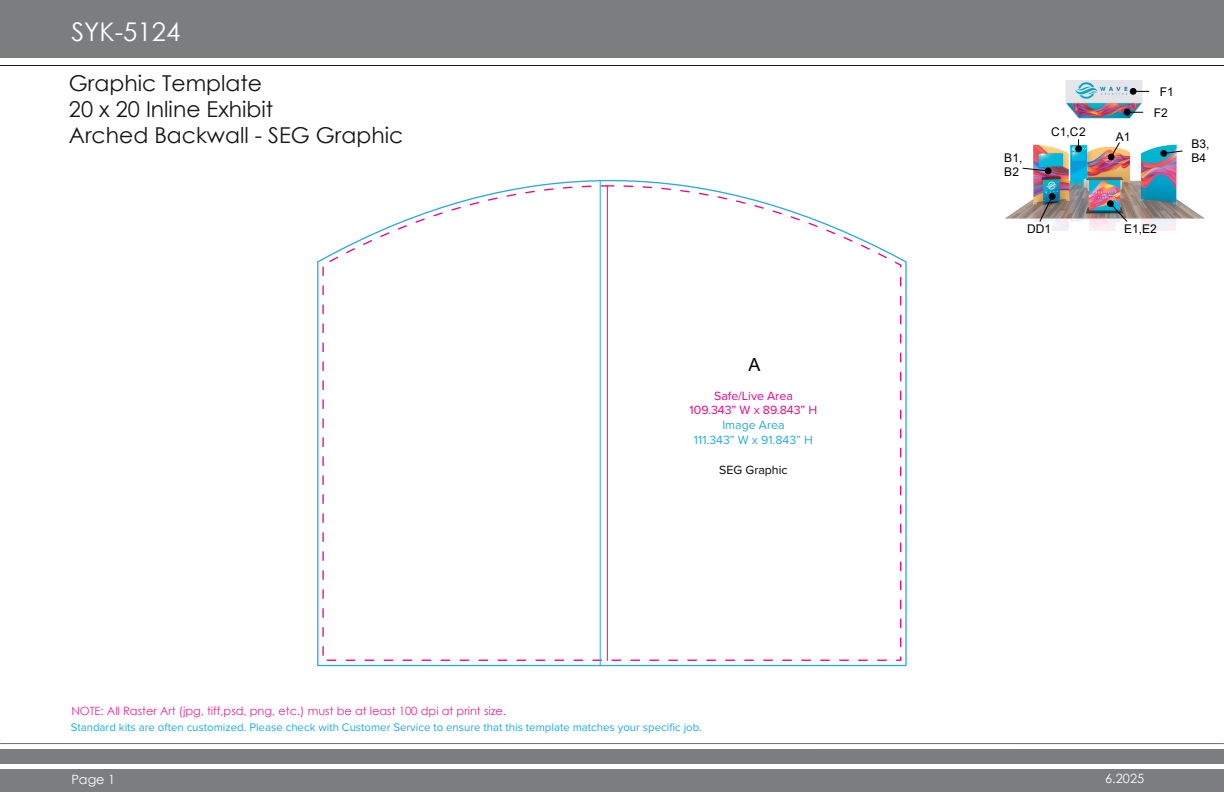
<style>
.page{position:relative;width:1224px;height:792px;background:#fff}
.page>*{position:absolute;margin:0;border:0;box-sizing:border-box;transform-origin:0 0}
.t1{font:25.7px "Century Gothic";color:#fff}
.t2{font:21.9px/26.2px "Century Gothic";color:#161517}
.t3{font:18px "Arial";color:#000}
.t4{font:12.8px "Century Gothic";color:#fff}
.t5{font:12.3px/14.8px "Proxima Nova";color:#ed028c;text-align:center}
.t6{font:12.3px/14.8px "Proxima Nova";color:#27abe2;text-align:center}
.t7{font:12.3px "Proxima Nova";color:#040503}
.t8{font:12px/13.8px "Arial";color:#000}
.t9{font:11.4px "Proxima Nova";color:#1daee5}
.t10{font:11.4px "Century Gothic";color:#e92693}
</style>
<div class="page">
<div style="left:0;top:749px;width:1224px;height:43px;background:#7a7e7e"></div>
<div style="left:0;top:764px;width:1224px;height:5px;background:#fff"></div>
<hr style="left:0;top:743px;width:1224px;height:1px;background:#181719">
<div style="left:0;top:0;width:1224px;height:58px;background:#7a7e7e"></div>
<hr style="left:0;top:65px;width:1224px;height:1px;background:#181719">
<svg style="left:317px;top:180px;width:590px;height:486px"></svg>
<svg style="left:322px;top:185px;width:579px;height:476px"></svg>
<hr style="left:607px;top:185px;width:1px;height:476px;background:#ed028c">
<hr style="left:600px;top:180px;width:1px;height:486px;background:#27abe2">
<div style="left:716px;top:354px;width:75px;height:21px;background:#fff"></div>
<img style="left:1005px;top:80px;width:200px;height:150px">
<div style="left:1108px;top:130px;width:23px;height:14px;background:#fff"></div>
<div style="left:1116px;top:222px;width:23px;height:14px;background:#fff"></div>
<div style="left:1027px;top:222px;width:24px;height:14px;background:#fff"></div>
<svg style="left:1040px;top:193px;width:15px;height:28px"></svg>
<svg style="left:1107px;top:201px;width:20px;height:20px"></svg>
<svg style="left:1161px;top:137px;width:44px;height:28px"></svg>
<svg style="left:1005px;top:152px;width:46px;height:27px"></svg>
<svg style="left:1108px;top:143px;width:12px;height:17px"></svg>
<svg style="left:1076px;top:140px;width:6px;height:12px"></svg>
<svg style="left:1130px;top:88px;width:19px;height:6px"></svg>
<div style="left:1152px;top:85px;width:22px;height:14px;background:#fff"></div>
<svg style="left:1124px;top:109px;width:19px;height:6px"></svg>
<div style="left:1146px;top:106px;width:22px;height:14px;background:#fff"></div>
<div style="left:1043px;top:125px;width:51px;height:14px;background:#fff"></div>
<h1 class="t1" style="left:71px;top:13px;width:110px">SYK-5124</h1>
<h2 class="t2" style="left:69px;top:69px;width:336px">Graphic Template<br>20 x 20 Inline Exhibit<br>Arched Backwall - SEG Graphic</h2>
<p class="t10" style="left:71px;top:703px;width:436px">NOTE: All Raster Art (jpg, tiff,psd, png, etc.) must be at least 100 dpi at print size.</p>
<h3 class="t3" style="left:748px;top:352px;width:14px">A</h3>
<p class="t5" style="left:690px;top:388px;width:129px">Safe/Live Area<br>109.343” W x 89.843” H</p>
<p class="t6" style="left:694px;top:417px;width:121px">Image Area<br>111.343” W x 91.843” H</p>
<p class="t7" style="left:719px;top:460px;width:70px">SEG Graphic</p>
<p class="t9" style="left:71px;top:719px;width:632px">Standard kits are often customized. Please check with Customer Service to ensure that this template matches your specific job.</p>
<p class="t4" style="left:71px;top:770px;width:45px">Page 1</p>
<p class="t8" style="left:1004px;top:151px;width:20px">B1,<br>B2</p>
<p class="t8" style="left:1051px;top:124px;width:36px">C1,C2</p>
<p class="t8" style="left:1116px;top:130px;width:16px">A1</p>
<p class="t8" style="left:1154px;top:81px;width:22px;line-height:20.9px;text-align:center">F1<br>F2</p>
<p class="t8" style="left:1027px;top:222px;width:25px">DD1</p>
<p class="t8" style="left:1124px;top:221px;width:34px">E1,E2</p>
<p class="t8" style="left:1191px;top:137px;width:20px">B3,<br>B4</p>
<p class="t4" style="left:1105px;top:769px;width:41px">6.2025</p>
</div>
